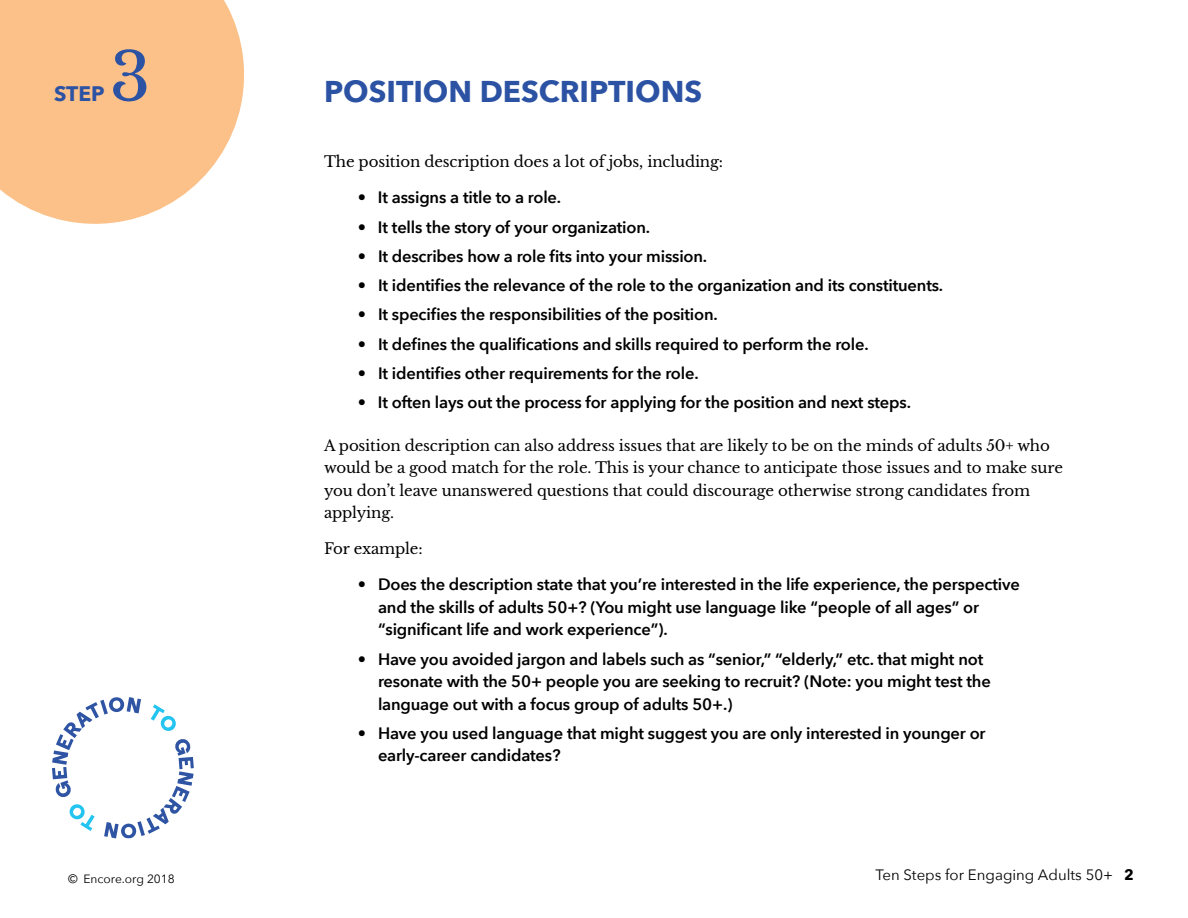
<style>
.page{position:relative;width:1188px;height:918px;background:#fff}
.page>*{position:absolute;margin:0;border:0;box-sizing:border-box;transform-origin:0 0}
.Subhead_1{font:66px "Libre Baskerville";color:#2c52a4}
.Headline_1{font:700 30px "Avenir Next";color:#2c52a4}
.Subhead_1-2{font:700 21px "Avenir Next";color:#2c52a4}
.Bullets_1a{font:600 16.5px/22.5px "Avenir Next";letter-spacing:-.01em;color:#000}
.Body_2{font:15px/22.5px "Libre Baskerville";letter-spacing:-.01em;color:#000}
.t1{font:15px "Avenir Next";color:#000}
.t2{font:12px "Avenir Next";color:#000}
.s1{font-weight:700}
</style>
<div class="page">
<svg style="left:52px;top:697px;width:142px;height:142px"></svg>
<svg style="left:0;top:0;width:244px;height:224px;background:#fcc895"></svg>
<p class="Subhead_1-2" style="left:54px;top:75px;width:52px">STEP</p>
<p class="Subhead_1" style="left:110px;top:37px;width:42px">3</p>
<p class="Headline_1" style="left:324px;top:66px;width:380px">POSITION DESCRIPTIONS</p>
<p class="Body_2" style="left:324px;top:151px;width:401px">The position description does a lot of jobs, including:</p>
<p class="Bullets_1a" style="left:358px;top:186px;width:205px">• It assigns a title to a role.</p>
<p class="Bullets_1a" style="left:358px;top:215px;width:294px">• It tells the story of your organization.</p>
<p class="Bullets_1a" style="left:358px;top:244px;width:351px">• It describes how a role fits into your mission.</p>
<p class="Bullets_1a" style="left:358px;top:274px;width:587px">• It identifies the relevance of the role to the organization and its constituents.</p>
<p class="Bullets_1a" style="left:358px;top:303px;width:362px">• It specifies the responsibilities of the position.</p>
<p class="Bullets_1a" style="left:358px;top:332px;width:512px">• It defines the qualifications and skills required to perform the role.</p>
<p class="Bullets_1a" style="left:358px;top:361px;width:342px">• It identifies other requirements for the role.</p>
<p class="Bullets_1a" style="left:358px;top:391px;width:555px">• It often lays out the process for applying for the position and next steps.</p>
<p class="Body_2" style="left:324px;top:434px;width:740px">A position description can also address issues that are likely to be on the minds of adults 50+ who would be a good match for the role. This is your chance to anticipate those issues and to make sure you don’t leave unanswered questions that could discourage otherwise strong candidates from applying.</p>
<p class="Body_2" style="left:324px;top:538px;width:100px">For example:</p>
<p class="Bullets_1a" style="left:378px;top:573px;width:643px;text-indent:-20px">• Does the description state that you’re interested in the life experience, the perspective and the skills of adults 50+? (You might use language like “people of all ages” or “significant life and work experience”).</p>
<p class="Bullets_1a" style="left:378px;top:647px;width:614px;text-indent:-20px">• Have you avoided jargon and labels such as “senior,” “elderly,” etc. that might not resonate with the 50+ people you are seeking to recruit? (Note: you might test the language out with a focus group of adults 50+.)</p>
<p class="Bullets_1a" style="left:378px;top:721px;width:609px;text-indent:-20px">• Have you used language that might suggest you are only interested in younger or early-career candidates?</p>
<p class="t2" style="left:68px;top:869px;width:108px">© Encore.org 2018</p>
<p class="t1" style="left:875px;top:862px;width:260px">Ten Steps for Engaging Adults 50+ <span class="s1">2</span></p>
</div>
